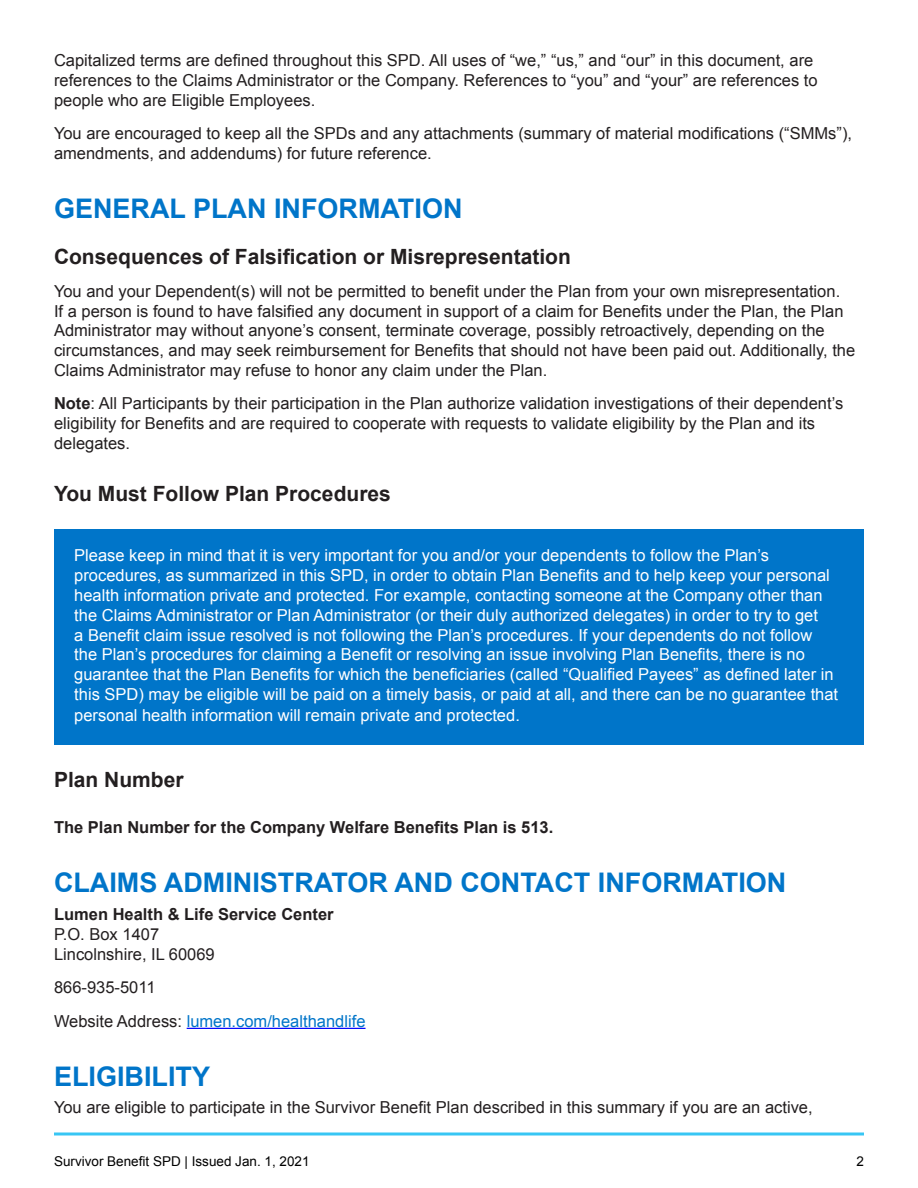
<style>
.page{position:relative;width:918px;height:1188px;background:#fff}
.page>*{position:absolute;margin:0;border:0;box-sizing:border-box;transform-origin:0 0}
.t1{font:700 27px "Arial";color:#0075c9}
.t2{font:700 21px "Arial";color:#231f20}
.t3{font:16.5px/19.8px "Arial";color:#231f20}
.t4{font:16.5px/20px "Arial";color:#fff}
.t5{font:700 16.5px "Arial";color:#231f20}
.t6{font:13.5px "Arial";color:#000}
.s1{font-weight:700}
.s2{color:#0075c9}
</style>
<div class="page">
<svg style="left:54px;top:1132px;width:810px;height:4px;background:#69d4f6"></svg>
<div style="left:54px;top:529px;width:810px;height:216px;background:#0075c9"></div>
<hr style="left:187px;top:1028px;width:179px;height:1px;background:#00f">
<p class="t3" style="left:54px;top:50px;width:765px">Capitalized terms are defined throughout this SPD. All uses of “we,” “us,” and “our” in this document, are references to the Claims Administrator or the Company. References to “you” and “your” are references to people who are Eligible Employees.</p>
<p class="t3" style="left:54px;top:123px;width:800px">You are encouraged to keep all the SPDs and any attachments (summary of material modifications (“SMMs”), amendments, and addendums) for future reference.</p>
<h1 class="t1" style="left:54px;top:191px;width:410px">GENERAL PLAN INFORMATION</h1>
<p class="t2" style="left:54px;top:242px;width:518px">Consequences of Falsification or Misrepresentation</p>
<p class="t3" style="left:54px;top:281px;width:803px">You and your Dependent(s) will not be permitted to benefit under the Plan from your own misrepresentation.<br>If a person is found to have falsified any document in support of a claim for Benefits under the Plan, the Plan Administrator may without anyone’s consent, terminate coverage, possibly retroactively, depending on the circumstances, and may seek reimbursement for Benefits that should not have been paid out. Additionally, the Claims Administrator may refuse to honor any claim under the Plan.</p>
<p class="t3" style="left:54px;top:394px;width:791px"><span class="s1">Note</span>: All Participants by their participation in the Plan authorize validation investigations of their dependent’s eligibility for Benefits and are required to cooperate with requests to validate eligibility by the Plan and its delegates.</p>
<p class="t2" style="left:54px;top:480px;width:338px">You Must Follow Plan Procedures</p>
<p class="t4" style="left:74px;top:546px;width:765px">Please keep in mind that it is very important for you and/or your dependents to follow the Plan’s procedures, as summarized in this SPD, in order to obtain Plan Benefits and to help keep your personal health information private and protected. For example, contacting someone at the Company other than the Claims Administrator or Plan Administrator (or their duly authorized delegates) in order to try to get<br>a Benefit claim issue resolved is not following the Plan’s procedures. If your dependents do not follow the Plan’s procedures for claiming a Benefit or resolving an issue involving Plan Benefits, there is no guarantee that the Plan Benefits for which the beneficiaries (called “Qualified Payees” as defined later in this SPD) may be eligible will be paid on a timely basis, or paid at all, and there can be no guarantee that personal health information will remain private and protected.</p>
<p class="t2" style="left:54px;top:766px;width:131px">Plan Number</p>
<p class="t5" style="left:54px;top:816px;width:501px">The Plan Number for the Company Welfare Benefits Plan is 513.</p>
<h1 class="t1" style="left:54px;top:865px;width:734px">CLAIMS ADMINISTRATOR AND CONTACT INFORMATION</h1>
<p class="t5" style="left:54px;top:904px;width:281px">Lumen Health &amp; Life Service Center</p>
<p class="t3" style="left:54px;top:925px;width:162px">P.O. Box 1407<br>Lincolnshire, IL 60069</p>
<p class="t3" style="left:54px;top:971px;width:313px;line-height:33.3px">866-935-5011<br>Website Address: <span class="s2">lumen.com/healthandlife</span></p>
<h1 class="t1" style="left:54px;top:1059px;width:158px">ELIGIBILITY</h1>
<p class="t3" style="left:54px;top:1097px;width:760px">You are eligible to participate in the Survivor Benefit Plan described in this summary if you are an active,</p>
<p class="t6" style="left:54px;top:1152px;width:257px">Survivor Benefit SPD | Issued Jan. 1, 2021</p>
<p class="t6" style="left:856px;top:1152px;width:9px">2</p>
</div>
